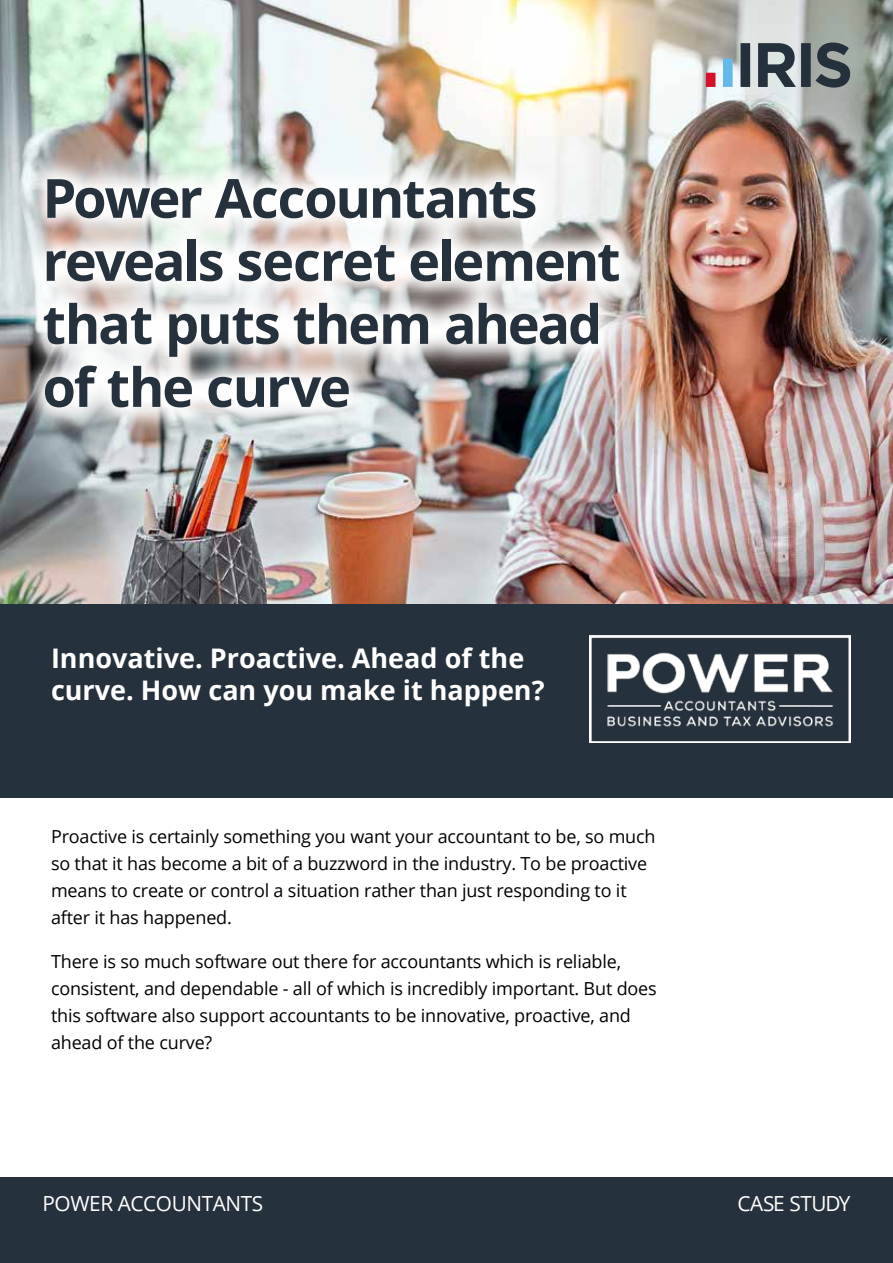
<style>
.page{position:relative;width:893px;height:1263px;background:#fff}
.page>*{position:absolute;margin:0;border:0;box-sizing:border-box;transform-origin:0 0}
.t1{font:700 54px/63px "Open Sans";letter-spacing:-.04em;color:#25313c}
.t2{font:700 27px/31.5px "Open Sans";color:#fff}
.t3{font:20.85px "Open Sans";letter-spacing:-.02em;color:#fff}
.t4{font:18px/27px "Open Sans";letter-spacing:-.01em;color:#000}
</style>
<div class="page">
<div style="left:0;top:1178px;width:893px;height:85px;background:#25313c"></div>
<div style="left:0;top:604px;width:893px;height:193px;background:#25313c"></div>
<img style="left:0;top:0;width:893px;height:604px">
<img style="left:16px;top:151px;width:630px;height:285px">
<div style="left:740px;top:43px;width:10px;height:44px;background:#24303b"></div>
<div style="left:723px;top:58px;width:10px;height:29px;background:#63b9e9"></div>
<div style="left:706px;top:73px;width:9px;height:14px;background:#d61028"></div>
<div style="left:801px;top:43px;width:10px;height:44px;background:#24303b"></div>
<svg style="left:758px;top:43px;width:38px;height:44px;background:#656f76"></svg>
<svg style="left:816px;top:43px;width:34px;height:45px;background:#5b6468"></svg>
<img style="left:589px;top:636px;width:261px;height:106px">
<h1 class="t1" style="left:43px;top:172px;width:579px">Power Accountants reveals secret element that puts them ahead of the curve</h1>
<h2 class="t2" style="left:51px;top:645px;width:495px">Innovative. Proactive. Ahead of the curve. How can you make it happen?</h2>
<p class="t4" style="left:51px;top:825px;width:606px">Proactive is certainly something you want your accountant to be, so much so that it has become a bit of a buzzword in the industry. To be proactive means to create or control a situation rather than just responding to it after it has happened.</p>
<p class="t4" style="left:51px;top:950px;width:607px">There is so much software out there for accountants which is reliable, consistent, and dependable - all of which is incredibly important. But does this software also support accountants to be innovative, proactive, and ahead of the curve?</p>
<p class="t3" style="left:43px;top:1195px;width:222px">POWER ACCOUNTANTS</p>
<p class="t3" style="left:738px;top:1195px;width:114px">CASE STUDY</p>
</div>
